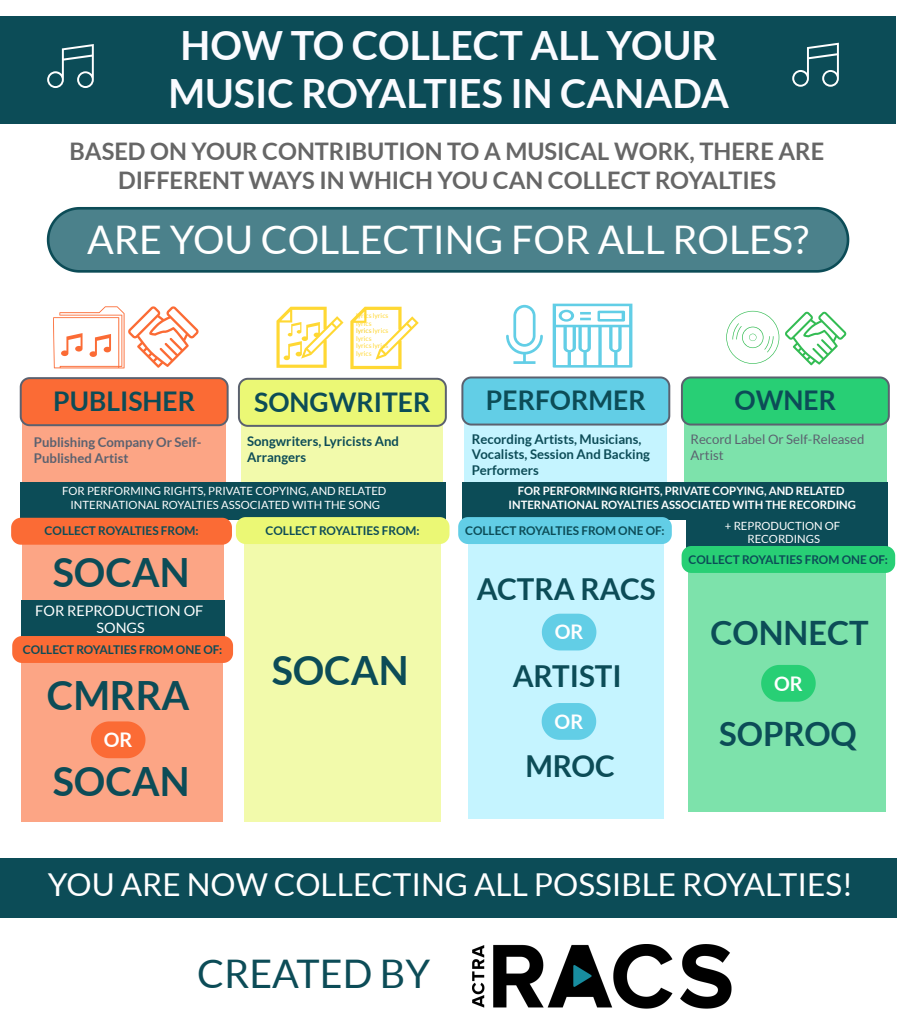
<style>
.page{position:relative;width:897px;height:1035px;background:#fff}
.page>*{position:absolute;margin:0;border:0;box-sizing:border-box;transform-origin:0 0}
.t1{font:700 39.38px/47.9px "Lato";color:#fafbff;text-align:center}
.t2{font:39.38px "Lato";color:#fff}
.t3{font:700 39.38px "Lato";color:#0c4c57}
.t4{font:39.38px "Lato";color:#0c4c57}
.t5{font:700 32.81px "Lato";color:#0c4c57}
.t6{font:31.5px "Lato";color:#fff}
.t7{font:700 29.57px "Lato";color:#0c4c57}
.t8{font:700 26.51px "Lato";color:#0c4c57}
.t9{font:700 23.62px/28.9px "Lato";color:#666;text-align:center}
.t10{font:700 19.69px "Lato";color:#fff}
.t11{font:14.44px/17.1px "Lato";color:#fff;text-align:center}
.t12{font:700 13.12px/15.8px "Lato";color:#0c4c57}
.t13{font:700 13.12px/15.8px "Lato";color:#5b616f}
.t14{font:13.12px/15.8px "Lato";color:#5b616f}
.t15{font:700 11.81px "Lato";color:#0c4c57}
.t16{font:11.29px/13.2px "Lato";color:#fff;text-align:center}
.t17{font:700 11.29px/13.2px "Lato";color:#fff;text-align:center}
.t18{font:6.65px/7.5px "Lato";color:#ffd833}
.s1{color:#f7ca18}
</style>
<div class="page">
<div style="left:684px;top:422px;width:202px;height:63px;background:#7de2ab"></div>
<div style="left:464px;top:423px;width:202px;height:62px;background:#c5f4ff"></div>
<div style="left:242px;top:422px;width:200px;height:63px;background:#f2faab"></div>
<div style="left:22px;top:422px;width:203px;height:63px;background:#fca585"></div>
<svg style="left:19px;top:377px;width:210px;height:50px;background:#ec6d3e"></svg>
<svg style="left:238px;top:377px;width:209px;height:51px;background:#deea78"></svg>
<svg style="left:461px;top:376px;width:210px;height:51px;background:#67c6dc"></svg>
<svg style="left:680px;top:376px;width:210px;height:51px;background:#34c679"></svg>
<div style="left:0;top:16px;width:895px;height:107px;background:#0c4c57"></div>
<div style="left:20px;top:481px;width:425px;height:38px;background:#0c4c57"></div>
<div style="left:462px;top:482px;width:425px;height:37px;background:#0c4c57"></div>
<div style="left:22px;top:519px;width:201px;height:81px;background:#fca585"></div>
<div style="left:244px;top:518px;width:196px;height:303px;background:#f2faab"></div>
<div style="left:468px;top:518px;width:195px;height:301px;background:#c5f4ff"></div>
<div style="left:21px;top:599px;width:203px;height:39px;background:#0c4c57"></div>
<div style="left:685px;top:517px;width:202px;height:31px;background:#0c4c57"></div>
<div style="left:688px;top:547px;width:197px;height:264px;background:#7de2ab"></div>
<div style="left:22px;top:639px;width:201px;height:182px;background:#fca585"></div>
<div style="left:12px;top:636px;width:221px;height:26px;background:#fb6b35"></div>
<svg style="left:11px;top:517px;width:438px;height:27px;background:#efa051"></svg>
<div style="left:265px;top:523px;width:155px;height:14px;background:#ebf875"></div>
<svg style="left:458px;top:517px;width:213px;height:27px;background:#64cde4"></svg>
<div style="left:465px;top:523px;width:199px;height:14px;background:#62cee6"></div>
<div style="left:681px;top:546px;width:213px;height:27px;background:#28cf75"></div>
<div style="left:688px;top:552px;width:199px;height:14px;background:#28cf75"></div>
<svg style="left:53px;top:306px;width:145px;height:62px"></svg>
<svg style="left:91px;top:721px;width:54px;height:37px;background:#fb7340"></svg>
<svg style="left:350px;top:306px;width:68px;height:63px"></svg>
<svg style="left:276px;top:306px;width:67px;height:62px"></svg>
<svg style="left:552px;top:303px;width:80px;height:64px"></svg>
<svg style="left:506px;top:305px;width:36px;height:59px"></svg>
<svg style="left:726px;top:311px;width:119px;height:54px"></svg>
<svg style="left:541px;top:613px;width:55px;height:37px;background:#72d4ea"></svg>
<svg style="left:541px;top:703px;width:55px;height:36px;background:#70d3e9"></svg>
<svg style="left:761px;top:665px;width:54px;height:36px;background:#32d17b"></svg>
<div style="left:0;top:857px;width:896px;height:60px;background:#0c4c57"></div>
<svg style="left:46px;top:207px;width:804px;height:66px;background:#4a7f89"></svg>
<svg style="left:47px;top:44px;width:47px;height:44px"></svg>
<svg style="left:792px;top:43px;width:46px;height:44px"></svg>
<img style="left:472px;top:944px;width:259px;height:64px">
<h1 class="t1" style="left:168px;top:21px;width:561px">HOW TO COLLECT ALL YOUR<br>MUSIC ROYALTIES IN CANADA</h1>
<h3 class="t9" style="left:69px;top:137px;width:755px">BASED ON YOUR CONTRIBUTION TO A MUSICAL WORK, THERE ARE<br>DIFFERENT WAYS IN WHICH YOU CAN COLLECT ROYALTIES</h3>
<h1 class="t2" style="left:87px;top:217px;width:722px">ARE YOU COLLECTING FOR ALL ROLES?</h1>
<p class="t18" style="left:356px;top:312px;width:34px">lyrics lyrics lyrics <span class="s1">lyrics</span> lyrics lyrics lyrics lyrics lyrics</p>
<h3 class="t8" style="left:53px;top:386px;width:143px">PUBLISHER</h3>
<h3 class="t8" style="left:254px;top:386px;width:178px">SONGWRITER</h3>
<h3 class="t8" style="left:485px;top:385px;width:161px">PERFORMER</h3>
<h3 class="t8" style="left:734px;top:385px;width:103px">OWNER</h3>
<p class="t12" style="left:247px;top:433px;width:153px">Songwriters, Lyricists And<br>Arrangers</p>
<p class="t12" style="left:471px;top:430px;width:180px">Recording Artists, Musicians,<br>Vocalists, Session And Backing<br>Performers</p>
<p class="t13" style="left:34px;top:434px;width:169px">Publishing Company Or Self-<br>Published Artist</p>
<p class="t14" style="left:690px;top:431px;width:175px">Record Label Or Self-Released<br>Artist</p>
<p class="t16" style="left:62px;top:484px;width:325px">FOR PERFORMING RIGHTS, PRIVATE COPYING, AND RELATED<br>INTERNATIONAL ROYALTIES ASSOCIATED WITH THE SONG</p>
<p class="t17" style="left:508px;top:484px;width:348px">FOR PERFORMING RIGHTS, PRIVATE COPYING, AND RELATED<br>INTERNATIONAL ROYALTIES ASSOCIATED WITH THE RECORDING</p>
<p class="t15" style="left:45px;top:524px;width:155px">COLLECT ROYALTIES FROM:</p>
<h1 class="t3" style="left:53px;top:549px;width:138px">SOCAN</h1>
<p class="t11" style="left:35px;top:602px;width:169px">FOR REPRODUCTION OF<br>SONGS</p>
<p class="t15" style="left:23px;top:642px;width:201px">COLLECT ROYALTIES FROM ONE OF:</p>
<h1 class="t3" style="left:47px;top:672px;width:144px">CMRRA</h1>
<h3 class="t10" style="left:104px;top:728px;width:30px">OR</h3>
<h1 class="t3" style="left:53px;top:758px;width:138px">SOCAN</h1>
<p class="t15" style="left:265px;top:523px;width:155px">COLLECT ROYALTIES FROM:</p>
<p class="t15" style="left:465px;top:523px;width:201px">COLLECT ROYALTIES FROM ONE OF:</p>
<h3 class="t7" style="left:476px;top:572px;width:180px">ACTRA RACS</h3>
<h1 class="t3" style="left:271px;top:647px;width:138px">SOCAN</h1>
<h3 class="t10" style="left:554px;top:620px;width:30px">OR</h3>
<h3 class="t7" style="left:512px;top:659px;width:110px">ARTISTI</h3>
<h3 class="t10" style="left:554px;top:710px;width:30px">OR</h3>
<h3 class="t7" style="left:525px;top:748px;width:91px">MROC</h3>
<p class="t16" style="left:724px;top:519px;width:117px">+ REPRODUCTION OF<br>RECORDINGS</p>
<p class="t15" style="left:688px;top:552px;width:201px">COLLECT ROYALTIES FROM ONE OF:</p>
<h2 class="t5" style="left:710px;top:614px;width:160px">CONNECT</h2>
<h3 class="t10" style="left:773px;top:672px;width:30px">OR</h3>
<h2 class="t5" style="left:718px;top:715px;width:139px">SOPROQ</h2>
<h3 class="t6" style="left:48px;top:867px;width:806px">YOU ARE NOW COLLECTING ALL POSSIBLE ROYALTIES!</h3>
<h1 class="t4" style="left:197px;top:951px;width:234px">CREATED BY</h1>
</div>
